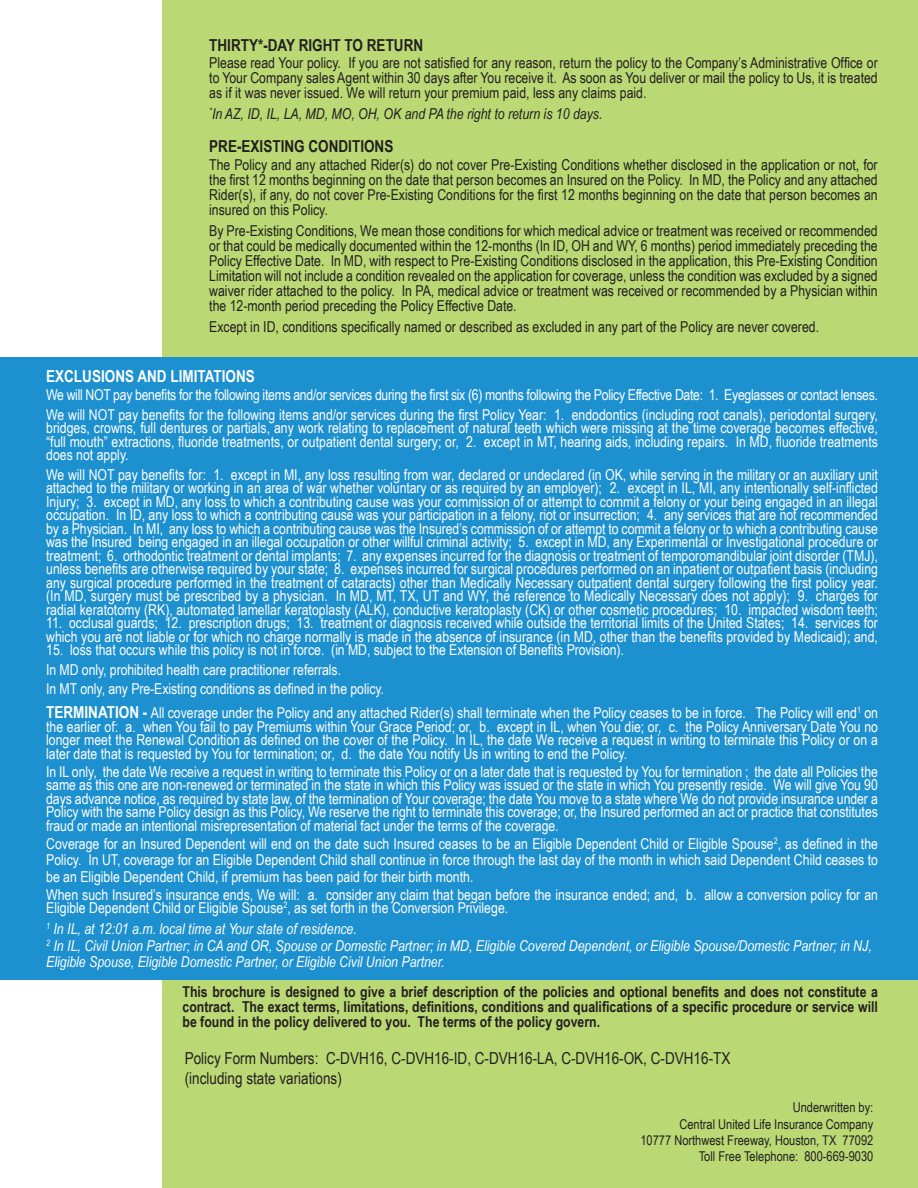
<style>
.page{position:relative;width:918px;height:1188px;background:#fff}
.page>*{position:absolute;margin:0;border:0;box-sizing:border-box;transform-origin:0 0}
.t1{font:16.5px/19.8px "Arial Narrow";color:#231f20}
.t2{font:700 16.5px "Arial Narrow";color:#231f20}
.t3{font:700 16.5px "Arial Narrow";color:#fff}
.t4{font:15px/13.5px "Arial Narrow";color:#fff;text-align:justify}
.t5{font:15px/15px "Arial Narrow";color:#231f20;text-align:justify}
.t6{font:700 15px/15px "Arial Narrow";color:#231f20;text-align:justify}
.t7{font:italic 15px/16.5px "Arial Narrow";color:#fff}
.t8{font:15px "Arial Narrow";letter-spacing:-.02em;color:#fff}
.t9{font:italic 15px "Arial Narrow";color:#231f20}
.t10{font:13.5px "Arial Narrow";color:#231f20}
.s1{font-weight:700;font-size:16.5px}
</style>
<div class="page">
<div style="left:162px;top:0;width:756px;height:1188px;background:#bad874"></div>
<div style="left:0;top:357px;width:918px;height:623px;background:#1d90d0"></div>
<p class="t2" style="left:209px;top:33px;width:215px">THIRTY*-DAY RIGHT TO RETURN</p>
<p class="t5" style="left:209px;top:54px;width:670px">Please read Your policy. If you are not satisfied for any reason, return the policy to the Company’s Administrative Office or to Your Company sales Agent within 30 days after You receive it. As soon as You deliver or mail the policy to Us, it is treated as if it was never issued. We will return your premium paid, less any claims paid.</p>
<p class="t9" style="left:209px;top:103px;width:395px"><sup>*</sup>In AZ, ID, IL, LA, MD, MO, OH, OK and PA the right to return is 10 days.</p>
<p class="t2" style="left:209px;top:133px;width:186px">PRE-EXISTING CONDITIONS</p>
<p class="t5" style="left:209px;top:156px;width:670px">The Policy and any attached Rider(s) do not cover Pre-Existing Conditions whether disclosed in the application or not, for the first 12 months beginning on the date that person becomes an Insured on the Policy. In MD, the Policy and any attached Rider(s), if any, do not cover Pre-Existing Conditions for the first 12 months beginning on the date that person becomes an insured on this Policy.</p>
<p class="t5" style="left:209px;top:222px;width:670px">By Pre-Existing Conditions, We mean those conditions for which medical advice or treatment was received or recommended or that could be medically documented within the 12-months (In ID, OH and WY, 6 months) period immediately preceding the Policy Effective Date. In MD, with respect to Pre-Existing Conditions disclosed in the application, this Pre-Existing Condition Limitation will not include a condition revealed on the application for coverage, unless the condition was excluded by a signed waiver rider attached to the policy. In PA, medical advice or treatment was received or recommended by a Physician within the 12-month period preceding the Policy Effective Date.</p>
<p class="t5" style="left:209px;top:318px;width:611px">Except in ID, conditions specifically named or described as excluded in any part of the Policy are never covered.</p>
<p class="t3" style="left:46px;top:364px;width:210px">EXCLUSIONS AND LIMITATIONS</p>
<p class="t8" style="left:46px;top:384px;width:833px">We will NOT pay benefits for the following items and/or services during the first six (6) months following the Policy Effective Date: 1. Eyeglasses or contact lenses.</p>
<p class="t4" style="left:46px;top:407px;width:833px">We will NOT pay benefits for the following items and/or services during the first Policy Year: 1. endodontics (including root canals), periodontal surgery, bridges, crowns, full dentures or partials, any work relating to replacement of natural teeth which were missing at the time coverage becomes effective, “full mouth” extractions, fluoride treatments, or outpatient dental surgery; or, 2. except in MT, hearing aids, including repairs. In MD, fluoride treatments does not apply.</p>
<p class="t4" style="left:46px;top:467px;width:833px">We will NOT pay benefits for: 1. except in MI, any loss resulting from war, declared or undeclared (in OK, while serving in the military or an auxiliary unit attached to the military or working in an area of war whether voluntary or as required by an employer); 2. except in IL, MI, any intentionally self-inflicted Injury; 3. except in MD, any loss to which a contributing cause was your commission of or attempt to commit a felony or your being engaged in an illegal occupation. In ID, any loss to which a contributing cause was your participation in a felony, riot or insurrection; 4. any services that are not recommended by a Physician. In MI, any loss to which a contributing cause was the Insured’s commission of or attempt to commit a felony or to which a contributing cause was the Insured being engaged in an illegal occupation or other willful criminal activity; 5. except in MD, any Experimental or Investigational procedure or treatment; 6. orthodontic treatment or dental implants; 7. any expenses incurred for the diagnosis or treatment of temporomandibular joint disorder (TMJ), unless benefits are otherwise required by your state; 8. expenses incurred for surgical procedures performed on an inpatient or outpatient basis (including any surgical procedure performed in the treatment of cataracts) other than Medically Necessary outpatient dental surgery following the first policy year. (In MD, surgery must be prescribed by a physician. In MD, MT, TX, UT and WY, the reference to Medically Necessary does not apply); 9. charges for radial keratotomy (RK), automated lamellar keratoplasty (ALK), conductive keratoplasty (CK) or other cosmetic procedures; 10. impacted wisdom teeth;</p>
<p class="t4" style="left:46px;top:616px;width:833px">11. occlusal guards; 12. prescription drugs; 13. treatment or diagnosis received while outside the territorial limits of the United States; 14. services for which you are not liable or for which no charge normally is made in the absence of insurance (in MD, other than the benefits provided by Medicaid); and,</p>
<p class="t4" style="left:46px;top:643px;width:579px">15. loss that occurs while this policy is not in force. (in MD, subject to the Extension of Benefits Provision).</p>
<p class="t4" style="left:46px;top:662px;width:296px">In MD only, prohibited health care practitioner referrals.</p>
<p class="t4" style="left:46px;top:682px;width:339px">In MT only, any Pre-Existing conditions as defined in the policy.</p>
<p class="t4" style="left:46px;top:706px;width:833px"><span class="s1">TERMINATION -</span> All coverage under the Policy and any attached Rider(s) shall terminate when the Policy ceases to be in force. The Policy will end<sup>1</sup> on the earlier of: a. when You fail to pay Premiums within Your Grace Period; or, b. except in IL, when You die; or, c. the Policy Anniversary Date You no longer meet the Renewal Condition as defined on the cover of the Policy. In IL, the date We receive a request in writing to terminate this Policy or on a later date that is requested by You for termination; or, d. the date You notify Us in writing to end the Policy.</p>
<p class="t4" style="left:46px;top:764px;width:833px">In IL only, the date We receive a request in writing to terminate this Policy or on a later date that is requested by You for termination ; the date all Policies the same as this one are non-renewed or terminated in the state in which this Policy was issued or the state in which You presently reside. We will give You 90 days advance notice, as required by state law, of the termination of Your coverage; the date You move to a state where We do not provide insurance under a Policy with the same Policy design as this Policy, We reserve the right to terminate this coverage; or, the Insured performed an act or practice that constitutes fraud or made an intentional misrepresentation of material fact under the terms of the coverage.</p>
<p class="t4" style="left:46px;top:835px;width:833px;line-height:16.5px">Coverage for an Insured Dependent will end on the date such Insured ceases to be an Eligible Dependent Child or Eligible Spouse<sup>2</sup>, as defined in the Policy. In UT, coverage for an Eligible Dependent Child shall continue in force through the last day of the month in which said Dependent Child ceases to be an Eligible Dependent Child, if premium has been paid for their birth month.</p>
<p class="t4" style="left:46px;top:887px;width:833px">When such Insured’s insurance ends, We will: a. consider any claim that began before the insurance ended; and, b. allow a conversion policy for an<br>Eligible Dependent Child or Eligible Spouse<sup>2</sup>, as set forth in the Conversion Privilege.</p>
<p class="t7" style="left:46px;top:920px;width:312px"><sup>1</sup> In IL, at 12:01 a.m. local time at Your state of residence.</p>
<p class="t7" style="left:46px;top:937px;width:827px"><sup>2</sup> In IL, Civil Union Partner; in CA and OR, Spouse or Domestic Partner; in MD, Eligible Covered Dependent, or Eligible Spouse/Domestic Partner; in NJ,<br>Eligible Spouse, Eligible Domestic Partner, or Eligible Civil Union Partner.</p>
<p class="t6" style="left:183px;top:984px;width:697px">This brochure is designed to give a brief description of the policies and optional benefits and does not constitute a contract. The exact terms, limitations, definitions, conditions and qualifications of a specific procedure or service will be found in the policy delivered to you. The terms of the policy govern.</p>
<p class="t1" style="left:185px;top:1048px;width:547px">Policy Form Numbers: C-DVH16, C-DVH16-ID, C-DVH16-LA, C-DVH16-OK, C-DVH16-TX (including state variations)</p>
<p class="t10" style="left:793px;top:1098px;width:82px">Underwritten by:</p>
<p class="t10" style="left:680px;top:1114px;width:195px">Central United Life Insurance Company</p>
<p class="t10" style="left:641px;top:1130px;width:234px">10777 Northwest Freeway, Houston, TX 77092</p>
<p class="t10" style="left:699px;top:1146px;width:176px">Toll Free Telephone: 800-669-9030</p>
</div>
